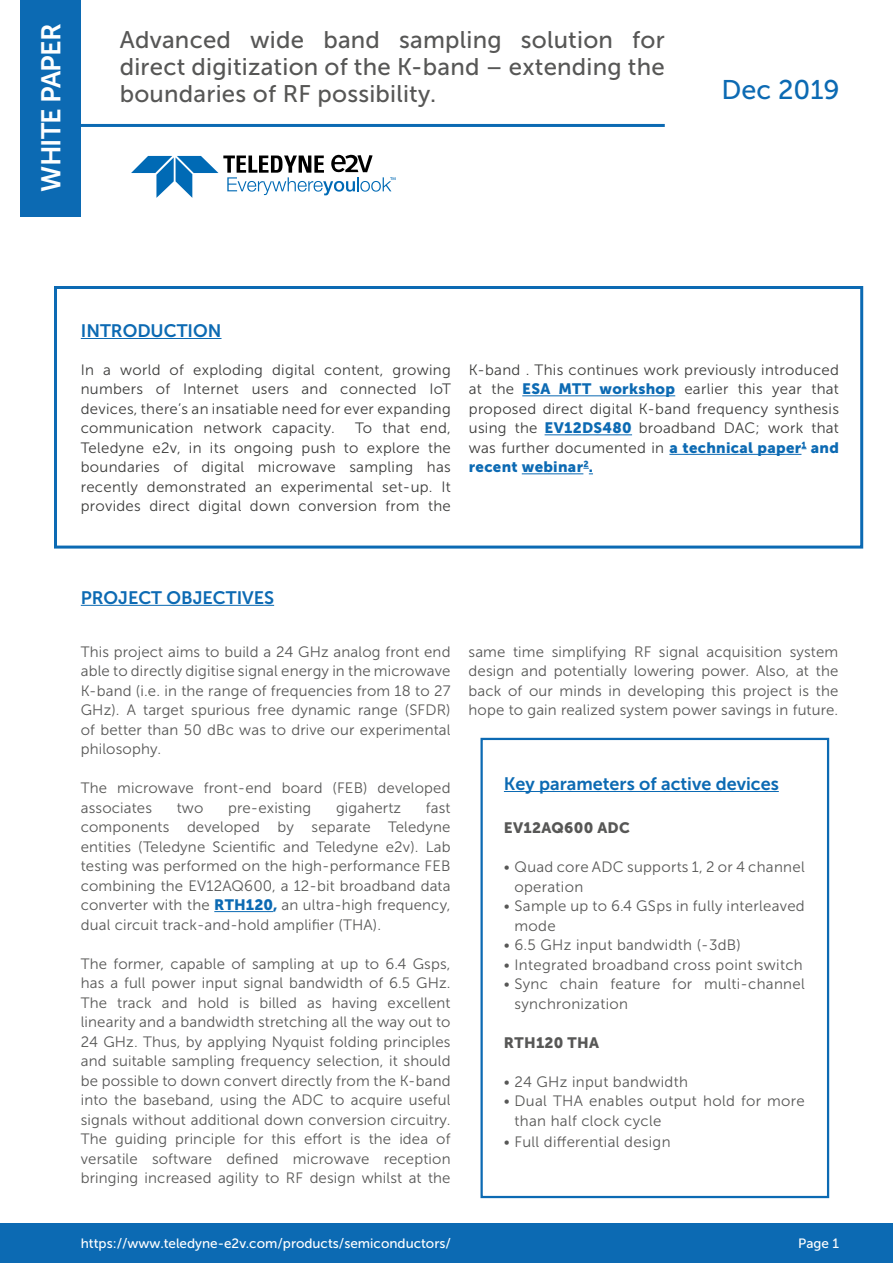
<style>
.page{position:relative;width:893px;height:1263px;background:#fff}
.page>*{position:absolute;margin:0;border:0;box-sizing:border-box;transform-origin:0 0}
.t1{font:27px "Museo Sans 700";letter-spacing:-.03em;color:#fff}
.t2{font:27px "Museo Sans 500";color:#0c6ab3}
.t3{font:24px/27px "Museo Sans 500";letter-spacing:.01em;color:#575756;text-align:justify}
.t4{font:18px "Museo Sans 700";color:#0c6ab3}
.t5{font:15px/19.5px "Museo Sans 300";letter-spacing:.01em;color:#575756}
.t6{font:15px/19.5px "Museo Sans 300";letter-spacing:.02em;color:#3c3c3b;text-align:justify}
.t7{font:15px "Museo Sans 900";letter-spacing:.02em;color:#575756}
.t8{font:15px "Museo Sans 900";letter-spacing:.02em;color:#0c6ab3}
.t9{font:13.5px "Museo Sans 500";color:#fff}
.s1{font-family:"Museo Sans 900";color:#0c6ab3}
</style>
<div class="page">
<div style="left:54px;top:286px;width:809px;height:263px;border:3px solid #0c6ab3"></div>
<svg style="left:131px;top:155px;width:264px;height:43px"></svg>
<div style="left:20px;top:0;width:61px;height:217px;background:#0c6ab3"></div>
<hr style="left:81px;top:124px;width:584px;height:3px;background:#0c6ab3">
<hr style="left:522px;top:395px;width:153px;height:1px;background:#0c6ab3">
<hr style="left:545px;top:434px;width:87px;height:1px;background:#0c6ab3">
<hr style="left:669px;top:454px;width:132px;height:1px;background:#0c6ab3">
<hr style="left:522px;top:473px;width:61px;height:1px;background:#0c6ab3">
<svg style="left:583px;top:468px;width:10px;height:6px"></svg>
<div style="left:0;top:1223px;width:893px;height:40px;background:#0c6ab3"></div>
<hr style="left:214px;top:911px;width:59px;height:1px;background:#0c6ab3">
<hr style="left:81px;top:605px;width:193px;height:1px;background:#0c6ab3">
<hr style="left:81px;top:338px;width:141px;height:1px;background:#0c6ab3">
<div style="left:480px;top:738px;width:349px;height:460px;border:2px solid #0c6ab3"></div>
<hr style="left:504px;top:791px;width:275px;height:1px;background:#0c6ab3">
<h1 class="t1" style="left:36px;top:192px;width:170px;rotate:-90deg">WHITE PAPER</h1>
<h2 class="t3" style="left:120px;top:27px;width:547px">Advanced wide band sampling solution for direct digitization of the K-band – extending the boundaries of RF possibility.</h2>
<p class="t4" style="left:81px;top:320px;width:142px">INTRODUCTION</p>
<h1 class="t2" style="left:721px;top:75px;width:120px">Dec 2019</h1>
<p class="t6" style="left:81px;top:360px;width:372px">In a world of exploding digital content, growing numbers of Internet users and connected IoT devices, there’s an insatiable need for ever expanding communication network capacity.</p>
<p class="t6" style="left:81px;top:418px;width:372px;text-indent:274px">To that end, Teledyne e2v, in its ongoing push to explore the boundaries of digital microwave sampling has recently demonstrated an experimental set-up. It provides direct digital down conversion from the</p>
<p class="t6" style="left:469px;top:360px;width:372px">K-band . This continues work previously introduced at the <span class="s1">ESA MTT workshop</span> earlier this year that proposed direct digital K-band frequency synthesis using the <span class="s1">EV12DS480</span> broadband DAC; work that was further documented in <span class="s1">a technical paper</span><sup>1</sup> <span class="s1">and</span></p>
<p class="t8" style="left:469px;top:459px;width:126px">recent webinar<sup>2</sup>.</p>
<p class="t4" style="left:81px;top:587px;width:195px">PROJECT OBJECTIVES</p>
<p class="t5" style="left:81px;top:642px;width:371px;text-align:justify">This project aims to build a 24 GHz analog front end able to directly digitise signal energy in the microwave K-band (i.e. in the range of frequencies from 18 to 27<br>GHz). A target spurious free dynamic range (SFDR) of better than 50 dBc was to drive our experimental philosophy.</p>
<p class="t5" style="left:81px;top:778px;width:371px">The microwave front-end board (FEB) developed associates</p>
<p class="t5" style="left:81px;top:798px;width:371px;text-align:justify;text-indent:345px">fast components developed by separate Teledyne entities (Teledyne Scientific and Teledyne e2v). Lab testing was performed on the high-performance FEB combining the EV12AQ600, a 12-bit broadband data converter with the <span class="s1">RTH120,</span> an ultra-high frequency, dual circuit track-and-hold amplifier (THA).</p>
<p class="t5" style="left:81px;top:954px;width:371px;text-align:justify">The former, capable of sampling at up to 6.4 Gsps, has a full power input signal bandwidth of 6.5 GHz.<br>The track and hold is billed as having excellent linearity and a bandwidth stretching all the way out to 24 GHz. Thus, by applying Nyquist folding principles and suitable sampling frequency selection, it should be possible to down convert directly from the K-band into the baseband, using the ADC to acquire useful signals without additional down conversion circuitry.<br>The guiding principle for this effort is the idea of versatile software defined microwave reception bringing increased agility to RF design whilst at the</p>
<p class="t5" style="left:177px;top:798px;width:28px">two</p>
<p class="t5" style="left:228px;top:798px;width:85px">pre-existing</p>
<p class="t5" style="left:336px;top:798px;width:67px">gigahertz</p>
<p class="t5" style="left:469px;top:642px;width:371px;text-align:justify">same time simplifying RF signal acquisition system design and potentially lowering power. Also, at the back of our minds in developing this project is the hope to gain realized system power savings in future.</p>
<p class="t4" style="left:504px;top:773px;width:276px">Key parameters of active devices</p>
<p class="t7" style="left:504px;top:819px;width:128px">EV12AQ600 ADC</p>
<p class="t5" style="left:515px;top:857px;width:292px;text-indent:-11px">• Quad core ADC supports 1, 2 or 4 channel operation</p>
<p class="t5" style="left:515px;top:896px;width:292px;text-indent:-11px">• Sample up to 6.4 GSps in fully interleaved mode</p>
<p class="t5" style="left:504px;top:935px;width:238px">• 6.5 GHz input bandwidth (-3dB)</p>
<p class="t5" style="left:504px;top:955px;width:300px">• Integrated broadband cross point switch</p>
<p class="t5" style="left:515px;top:974px;width:292px;text-indent:-11px">• Sync chain feature for multi-channel synchronization</p>
<p class="t7" style="left:504px;top:1034px;width:97px">RTH120 THA</p>
<p class="t5" style="left:504px;top:1072px;width:186px">• 24 GHz input bandwidth</p>
<p class="t5" style="left:515px;top:1091px;width:292px;text-indent:-11px">• Dual THA enables output hold for more than half clock cycle</p>
<p class="t5" style="left:504px;top:1132px;width:168px">• Full differential design</p>
<p class="t9" style="left:81px;top:1235px;width:372px">https://www.teledyne-e2v.com/products/semiconductors/</p>
<p class="t9" style="left:798px;top:1235px;width:42px">Page 1</p>
</div>
